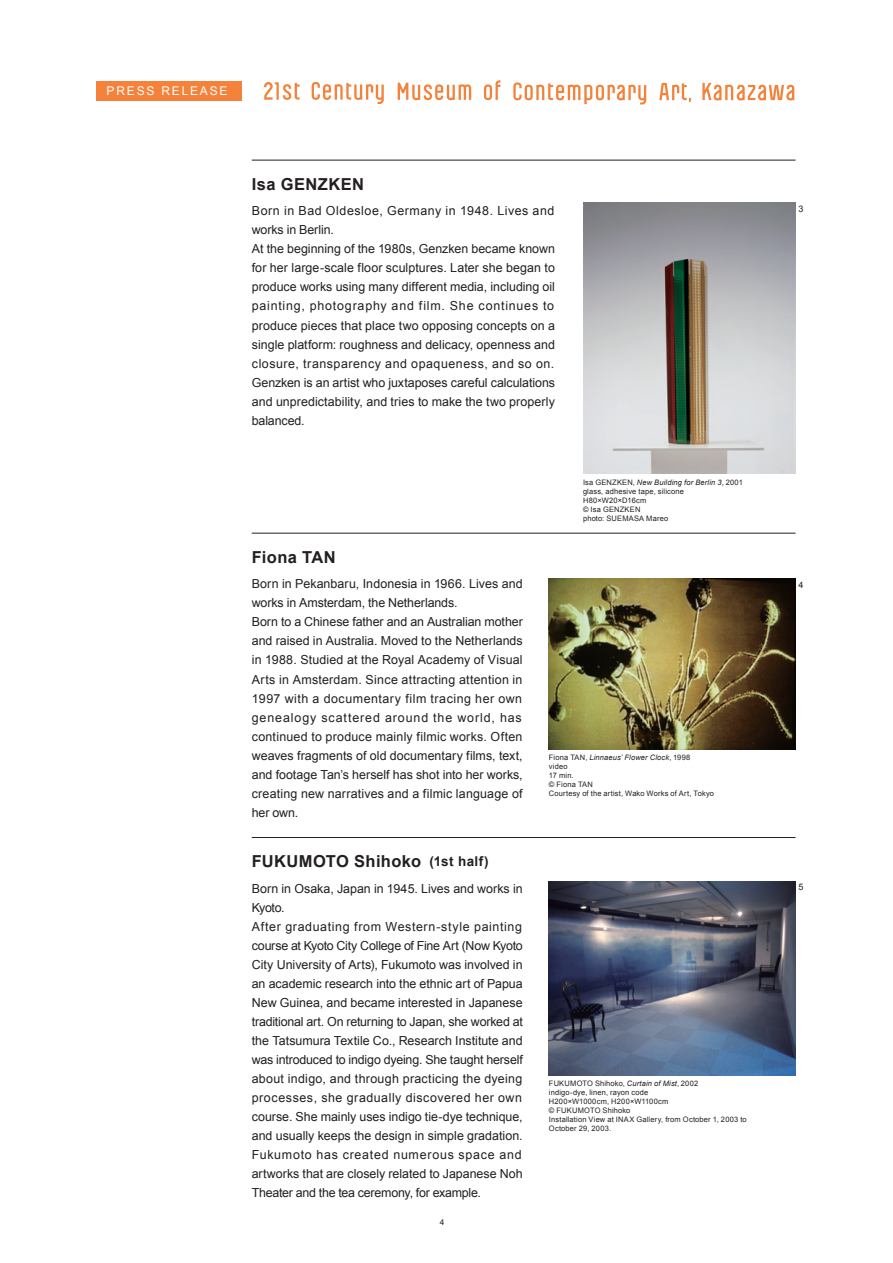
<style>
.page{position:relative;width:893px;height:1263px;background:#fff}
.page>*{position:absolute;margin:0;border:0;box-sizing:border-box;transform-origin:0 0}
.t1{font:700 16.5px "Arial";letter-spacing:.025em;color:#231f20}
.t2{font:12.45px/19px "Arial";letter-spacing:.005em;color:#231f20}
.t3{font:12px "Arial";letter-spacing:.15em;color:#fff}
.t4{font:9px "Arial";color:#231f20}
.t5{font:8.25px "Arial";color:#231f20}
.t6{font:7.5px/9px "Arial";letter-spacing:.02em;color:#231f20}
.s1{font-style:italic}
.s2{font-size:13.5px}
</style>
<div class="page">
<svg style="left:312px;top:82px;width:72px;height:22px"></svg>
<svg style="left:264px;top:82px;width:36px;height:18px"></svg>
<svg style="left:484px;top:80px;width:16px;height:20px"></svg>
<svg style="left:398px;top:83px;width:73px;height:17px"></svg>
<svg style="left:659px;top:83px;width:32px;height:19px"></svg>
<svg style="left:513px;top:82px;width:133px;height:23px"></svg>
<svg style="left:702px;top:83px;width:92px;height:17px"></svg>
<div style="left:96px;top:81px;width:146px;height:19px;background:#f4823b"></div>
<img style="left:549px;top:579px;width:247px;height:170px">
<img style="left:549px;top:881px;width:247px;height:194px">
<hr style="left:252px;top:160px;width:544px;height:1px;background:#231f20">
<hr style="left:252px;top:533px;width:544px;height:1px;background:#231f20">
<hr style="left:252px;top:837px;width:544px;height:1px;background:#231f20">
<img style="left:583px;top:203px;width:213px;height:271px">
<p class="t3" style="left:107px;top:84px;width:122px">PRESS RELEASE</p>
<h1 class="t1" style="left:252px;top:173px;width:114px">Isa GENZKEN</h1>
<p class="t2" style="left:252px;top:201px;width:305px">Born in Bad Oldesloe, Germany in 1948. Lives and works in Berlin.<br>At the beginning of the 1980s, Genzken became known for her large-scale floor sculptures. Later she began to produce works using many different media, including oil painting, photography and film. She continues to produce pieces that place two opposing concepts on a single platform: roughness and delicacy, openness and closure, transparency and opaqueness, and so on.<br>Genzken is an artist who juxtaposes careful calculations and unpredictability, and tries to make the two properly balanced.</p>
<h1 class="t1" style="left:252px;top:546px;width:86px">Fiona TAN</h1>
<p class="t6" style="left:583px;top:478px;width:161px">Isa GENZKEN, <span class="s1">New Building for Berlin 3</span>, 2001 glass, adhesive tape, silicone<br>H80×W20×D16cm<br>© Isa GENZKEN<br>photo: SUEMASA Mareo</p>
<p class="t2" style="left:252px;top:574px;width:273px">Born in Pekanbaru, Indonesia in 1966. Lives and works in Amsterdam, the Netherlands.<br>Born to a Chinese father and an Australian mother and raised in Australia. Moved to the Netherlands in 1988. Studied at the Royal Academy of Visual Arts in Amsterdam. Since attracting attention in 1997 with a documentary film tracing her own genealogy scattered around the world, has continued to produce mainly filmic works. Often weaves fragments of old documentary films, text, and footage Tan’s herself has shot into her works, creating new narratives and a filmic language of her own.</p>
<h1 class="t1" style="left:252px;top:851px;width:238px">FUKUMOTO Shihoko <span class="s2">(1st half)</span></h1>
<p class="t2" style="left:252px;top:879px;width:273px">Born in Osaka, Japan in 1945. Lives and works in Kyoto.<br>After graduating from Western-style painting course at Kyoto City College of Fine Art (Now Kyoto City University of Arts), Fukumoto was involved in an academic research into the ethnic art of Papua New Guinea, and became interested in Japanese traditional art. On returning to Japan, she worked at the Tatsumura Textile Co., Research Institute and was introduced to indigo dyeing. She taught herself about indigo, and through practicing the dyeing processes, she gradually discovered her own course. She mainly uses indigo tie-dye technique, and usually keeps the design in simple gradation.<br>Fukumoto has created numerous space and artworks that are closely related to Japanese Noh Theater and the tea ceremony, for example.</p>
<p class="t5" style="left:440px;top:1217px;width:6px">4</p>
<p class="t6" style="left:549px;top:753px;width:167px">Fiona TAN, <span class="s1">Linnaeus’ Flower Clock</span>, 1998<br>video<br>17 min.<br>© Fiona TAN<br>Courtesy of the artist, Wako Works of Art, Tokyo</p>
<p class="t6" style="left:549px;top:1079px;width:199px">FUKUMOTO Shihoko, <span class="s1">Curtain of Mist</span>, 2002<br>indigo-dye, linen, rayon code<br>H200×W1000cm, H200×W1100cm<br>© FUKUMOTO Shihoko<br>Installation View at INAX Gallery, from October 1, 2003 to<br>October 29, 2003.</p>
<p class="t4" style="left:798px;top:203px;width:7px">3</p>
<p class="t4" style="left:798px;top:579px;width:7px">4</p>
<p class="t4" style="left:798px;top:882px;width:7px">5</p>
</div>
